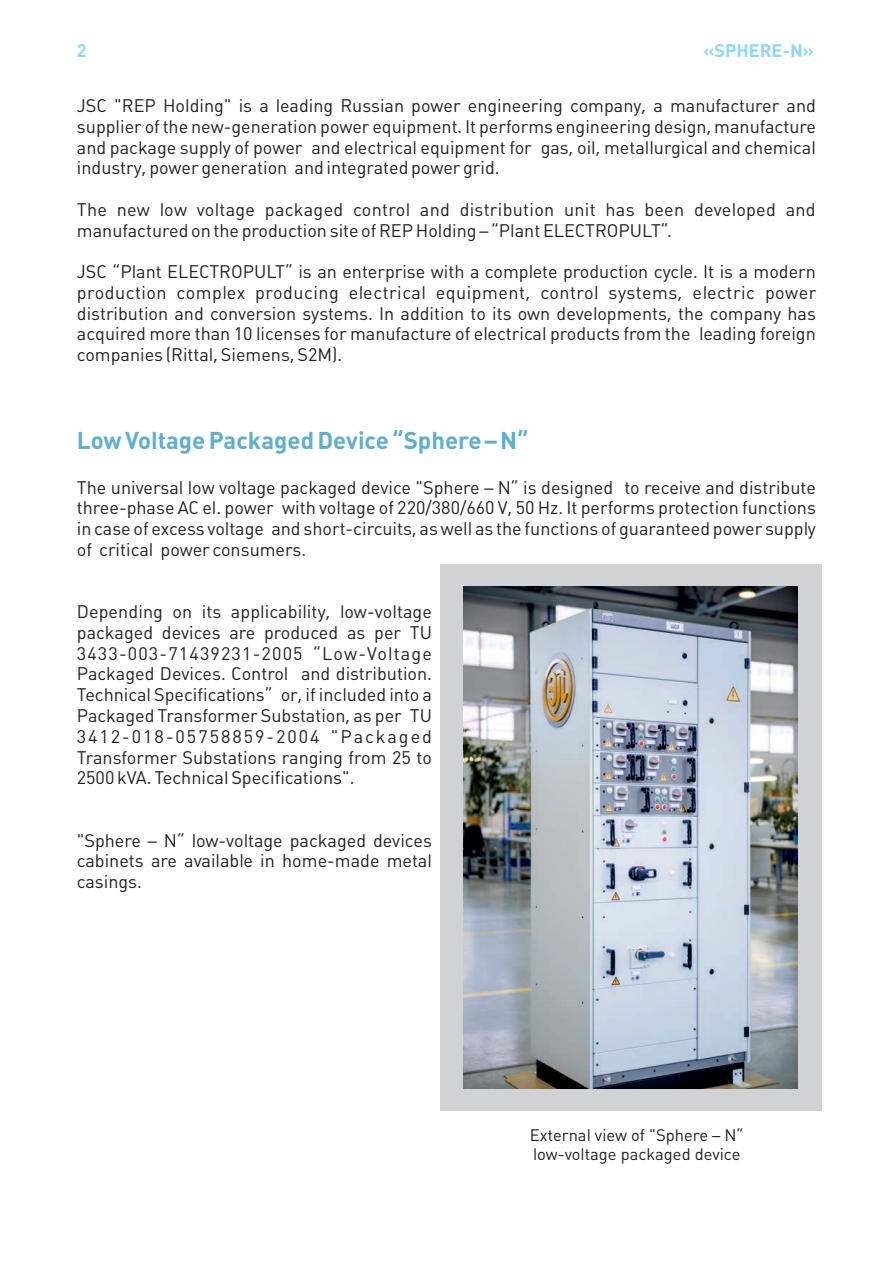
<style>
.page{position:relative;width:893px;height:1263px;background:#fff}
.page>*{position:absolute;margin:0;border:0;box-sizing:border-box;transform-origin:0 0}
.t1{font:700 24px "Plumb";color:#5fafd0}
.t2{font:18px/20.7px "Plumb";color:#231f20;text-align:justify}
.t3{font:700 18px "Plumb";color:#8dd7f7}
.t4{font:16.5px/19px "Plumb";color:#231f20}
</style>
<div class="page">
<div style="left:441px;top:564px;width:381px;height:546px;background:#d1d2d4"></div>
<img style="left:463px;top:587px;width:335px;height:502px">
<p class="t3" style="left:77px;top:43px;width:11px">2</p>
<p class="t3" style="left:703px;top:43px;width:112px">«SPHERE-N»</p>
<p class="t2" style="left:77px;top:97px;width:740px">JSC "REP Holding" is a leading Russian power engineering company, a manufacturer and supplier of the new-generation power equipment. It performs engineering design, manufacture and package supply of power and electrical equipment for gas, oil, metallurgical and chemical industry, power generation and integrated power grid.</p>
<p class="t2" style="left:77px;top:200px;width:740px">The new low voltage packaged control and distribution unit has been developed and manufactured on the production site of REP Holding – “Plant ELECTROPULT”.</p>
<p class="t2" style="left:77px;top:263px;width:741px">JSC “Plant ELECTROPULT” is an enterprise with a complete production cycle. It is a modern production complex producing electrical equipment, control systems, electric power distribution and conversion systems. In addition to its own developments, the company has acquired more than 10 licenses for manufacture of electrical products from the leading foreign companies (Rittal, Siemens, S2M).</p>
<h1 class="t1" style="left:77px;top:429px;width:453px">Low Voltage Packaged Device “Sphere – N”</h1>
<p class="t2" style="left:77px;top:478px;width:741px">The universal low voltage packaged device "Sphere – N” is designed to receive and distribute three-phase AC el. power with voltage of 220/380/660 V, 50 Hz. It performs protection functions in case of excess voltage and short-circuits, as well as the functions of guaranteed power supply of critical power consumers.</p>
<p class="t2" style="left:77px;top:603px;width:357px">Depending on its applicability, low-voltage packaged devices are produced as per TU 3433-003-71439231-2005 “Low-Voltage Packaged Devices. Control and distribution.<br>Technical Specifications” or, if included into a Packaged Transformer Substation, as per TU 3412-018-05758859-2004 "Packaged Transformer Substations ranging from 25 to 2500 kVA. Technical Specifications".</p>
<p class="t2" style="left:77px;top:831px;width:357px">"Sphere – N” low-voltage packaged devices cabinets are available in home-made metal casings.</p>
<p class="t4" style="left:530px;top:1127px;width:215px">External view of "Sphere – N” low-voltage packaged device</p>
</div>
